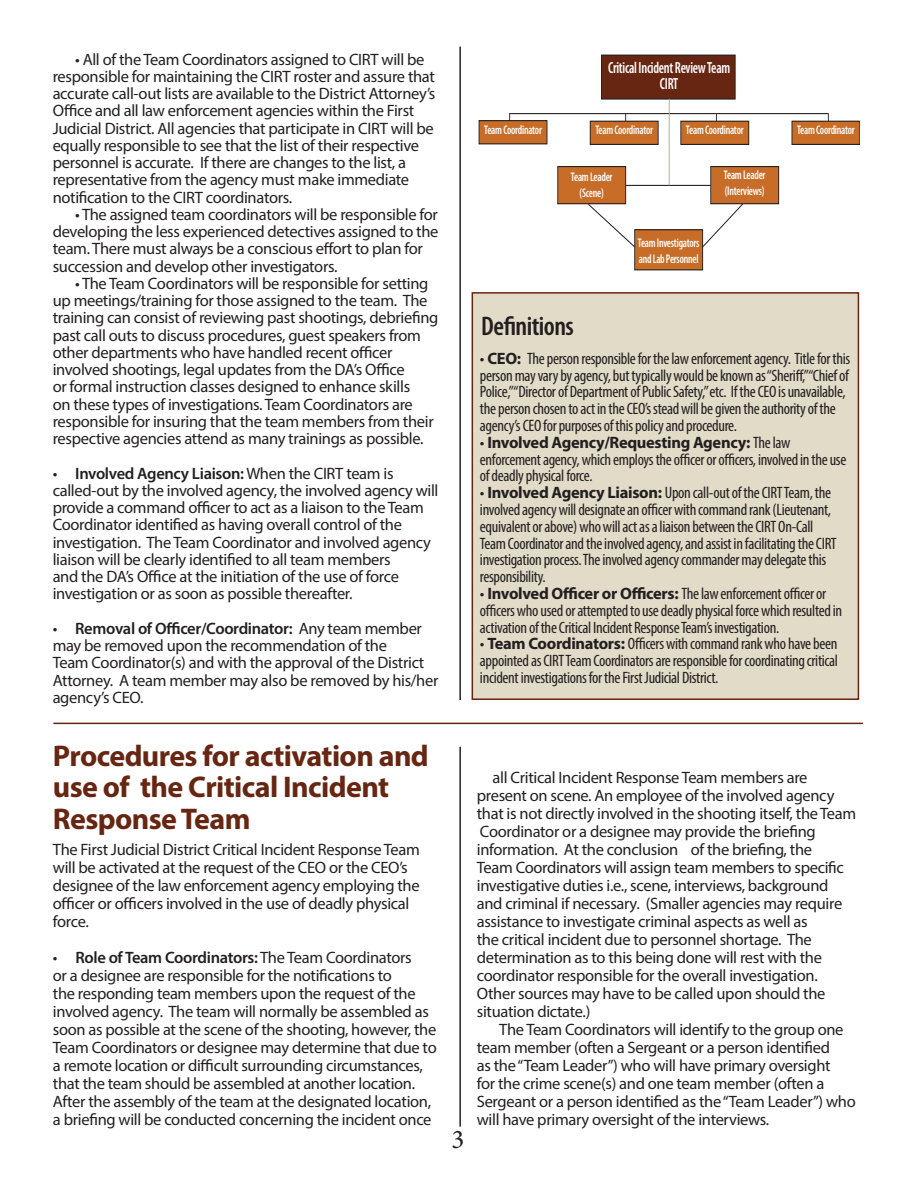
<style>
.page{position:relative;width:918px;height:1188px;background:#fff}
.page>*{position:absolute;margin:0;border:0;box-sizing:border-box;transform-origin:0 0}
.t1{font:700 30px/31.5px "Myriad Pro";letter-spacing:-.02em;color:#672612}
.t2{font:600 condensed 27px "Myriad Pro";letter-spacing:-.02em;color:#231f20}
.t3{font:27px "Minion Pro";color:#231f20}
.t4{font:16.5px/17.2px "Myriad Pro";letter-spacing:-.02em;color:#231f20}
.t5{font:condensed 16.5px/16.8px "Myriad Pro";letter-spacing:-.02em;color:#231f20}
.t6{font:600 condensed 16.2px/16.2px "Myriad Pro";letter-spacing:-.02em;color:#fff;text-align:center;scale:.83 1}
.t7{font:600 condensed 12.6px/16.2px "Myriad Pro";letter-spacing:-.02em;color:#fff;scale:.83 1}
.s1{font-weight:600}
.s2{font-stretch:normal}
.s3{font-weight:700;font-stretch:normal}
</style>
<div class="page">
<hr style="left:459px;top:47px;width:2px;height:653px;background:#231f20">
<div style="left:472px;top:292px;width:387px;height:408px;background:#e1dbc7;border:2px solid #672612"></div>
<div style="left:602px;top:55px;width:133px;height:44px;background:#672612"></div>
<div style="left:601px;top:55px;width:135px;height:44px;border:1px solid #231f20"></div>
<div style="left:711px;top:167px;width:68px;height:37px;background:#c76d28"></div>
<div style="left:710px;top:166px;width:69px;height:38px;border:1px solid #231f20"></div>
<div style="left:558px;top:167px;width:68px;height:37px;background:#c76d28"></div>
<div style="left:557px;top:166px;width:69px;height:38px;border:1px solid #231f20"></div>
<div style="left:635px;top:230px;width:68px;height:40px;background:#c76d28"></div>
<div style="left:634px;top:229px;width:69px;height:41px;border:1px solid #231f20"></div>
<div style="left:590px;top:121px;width:68px;height:23px;background:#c76d28"></div>
<div style="left:590px;top:121px;width:69px;height:24px;border:1px solid #231f20"></div>
<div style="left:681px;top:121px;width:68px;height:23px;background:#c76d28"></div>
<div style="left:680px;top:121px;width:69px;height:24px;border:1px solid #231f20"></div>
<div style="left:479px;top:121px;width:68px;height:23px;background:#c76d28"></div>
<div style="left:479px;top:120px;width:68px;height:24px;border:1px solid #231f20"></div>
<hr style="left:510px;top:113px;width:319px;height:1px;background:#231f20">
<hr style="left:625px;top:185px;width:86px;height:1px;background:#231f20">
<svg style="left:587px;top:203px;width:49px;height:45px"></svg>
<svg style="left:701px;top:203px;width:43px;height:46px"></svg>
<svg style="left:792px;top:114px;width:67px;height:31px"></svg>
<hr style="left:669px;top:99px;width:1px;height:86px;background:#b5a574">
<hr style="left:53px;top:723px;width:810px;height:1px;background:#672612">
<hr style="left:459px;top:747px;width:2px;height:380px;background:#231f20">
<p class="t4" style="left:53px;top:50px;width:384px;text-indent:23px">• All of the Team Coordinators assigned to CIRT will be responsible for maintaining the CIRT roster and assure that accurate call-out lists are available to the District Attorney’s Office and all law enforcement agencies within the First Judicial District. All agencies that participate in CIRT will be equally responsible to see that the list of their respective personnel is accurate. If there are changes to the list, a representative from the agency must make immediate notification to the CIRT coordinators.</p>
<p class="t4" style="left:53px;top:206px;width:387px;text-indent:23px">• The assigned team coordinators will be responsible for developing the less experienced detectives assigned to the team. There must always be a conscious effort to plan for succession and develop other investigators.</p>
<p class="t4" style="left:53px;top:274px;width:387px;text-indent:23px">• The Team Coordinators will be responsible for setting up meetings/training for those assigned to the team. The training can consist of reviewing past shootings, debriefing past call outs to discuss procedures, guest speakers from other departments who have handled recent officer involved shootings, legal updates from the DA’s Office<br>or formal instruction classes designed to enhance skills<br>on these types of investigations. Team Coordinators are responsible for insuring that the team members from their respective agencies attend as many trainings as possible.</p>
<p class="t4" style="left:53px;top:464px;width:387px">• <span class="s1">Involved Agency Liaison:</span> When the CIRT team is called-out by the involved agency, the involved agency will provide a command officer to act as a liaison to the Team Coordinator identified as having overall control of the investigation. The Team Coordinator and involved agency liaison will be clearly identified to all team members<br>and the DA’s Office at the initiation of the use of force investigation or as soon as possible thereafter.</p>
<p class="t4" style="left:53px;top:619px;width:387px">• <span class="s1">Removal of Officer/Coordinator:</span> Any team member may be removed upon the recommendation of the<br>Team Coordinator(s) and with the approval of the District Attorney. A team member may also be removed by his/her agency’s CEO.</p>
<p class="t6" style="left:608px;top:59px;width:149px">Critical Incident Review Team<br>CIRT</p>
<p class="t7" style="left:484px;top:121px;width:71px">Team Coordinator</p>
<p class="t7" style="left:595px;top:121px;width:71px">Team Coordinator</p>
<p class="t7" style="left:686px;top:121px;width:71px">Team Coordinator</p>
<p class="t7" style="left:797px;top:121px;width:71px">Team Coordinator</p>
<p class="t7" style="left:724px;top:167px;width:52px">Team Leader (Interviews)</p>
<p class="t7" style="left:571px;top:168px;width:52px;text-align:center">Team Leader (Scene)</p>
<h2 class="t2" style="left:481px;top:309px;width:94px">Definitions</h2>
<p class="t7" style="left:638px;top:234px;width:76px">Team Investigators and Lab Personnel</p>
<p class="t5" style="left:480px;top:350px;width:372px"><span class="s2">•</span> <span class="s3">CEO:</span> The person responsible for the law enforcement agency. Title for this person may vary by agency, but typically would be known as “Sheriff,” “Chief of Police,” “Director of Department of Public Safety,” etc. If the CEO is unavailable, the person chosen to act in the CEO’s stead will be given the authority of the agency’s CEO for purposes of this policy and procedure.</p>
<p class="t5" style="left:480px;top:434px;width:368px"><span class="s2">•</span> <span class="s3">Involved Agency/Requesting Agency:</span> The law enforcement agency, which employs the officer or officers, involved in the use of deadly physical force.</p>
<p class="t5" style="left:480px;top:484px;width:358px"><span class="s2">•</span> <span class="s3">Involved Agency Liaison:</span> Upon call-out of the CIRT Team, the involved agency will designate an officer with command rank (Lieutenant, equivalent or above) who will act as a liaison between the CIRT On-Call Team Coordinator and the involved agency, and assist in facilitating the CIRT investigation process. The involved agency commander may delegate this responsibility.</p>
<p class="t5" style="left:480px;top:585px;width:364px"><span class="s2">•</span> <span class="s3">Involved Officer or Officers:</span> The law enforcement officer or officers who used or attempted to use deadly physical force which resulted in activation of the Critical Incident Response Team’s investigation.</p>
<p class="t5" style="left:480px;top:635px;width:360px;text-align:justify"><span class="s2">•</span> <span class="s3">Team Coordinators:</span> Officers with command rank who have been appointed as CIRT Team Coordinators are responsible for coordinating critical incident investigations for the First Judicial District.</p>
<h1 class="t1" style="left:53px;top:739px;width:377px">Procedures for activation and use of the Critical Incident<br>Response Team</h1>
<p class="t4" style="left:53px;top:840px;width:368px;line-height:18px">The First Judicial District Critical Incident Response Team will be activated at the request of the CEO or the CEO’s designee of the law enforcement agency employing the officer or officers involved in the use of deadly physical force.</p>
<p class="t4" style="left:53px;top:948px;width:385px;line-height:18px">• <span class="s1">Role of Team Coordinators:</span> The Team Coordinators<br>or a designee are responsible for the notifications to<br>the responding team members upon the request of the involved agency. The team will normally be assembled as soon as possible at the scene of the shooting, however, the Team Coordinators or designee may determine that due to a remote location or difficult surrounding circumstances, that the team should be assembled at another location.<br>After the assembly of the team at the designated location, a briefing will be conducted concerning the incident once</p>
<h2 class="t3" style="left:451px;top:1121px;width:14px">3</h2>
<p class="t4" style="left:477px;top:769px;width:381px;line-height:18px;text-indent:16px">all Critical Incident Response Team members are present on scene. An employee of the involved agency that is not directly involved in the shooting itself, the Team Coordinator or a designee may provide the briefing information. At the conclusion of the briefing, the<br>Team Coordinators will assign team members to specific investigative duties i.e., scene, interviews, background and criminal if necessary. (Smaller agencies may require assistance to investigate criminal aspects as well as<br>the critical incident due to personnel shortage. The determination as to this being done will rest with the coordinator responsible for the overall investigation.<br>Other sources may have to be called upon should the situation dictate.)</p>
<p class="t4" style="left:477px;top:1021px;width:380px;line-height:18px;text-indent:23px">The Team Coordinators will identify to the group one team member (often a Sergeant or a person identified<br>as the “Team Leader”) who will have primary oversight<br>for the crime scene(s) and one team member (often a Sergeant or a person identified as the “Team Leader”) who will have primary oversight of the interviews.</p>
</div>
